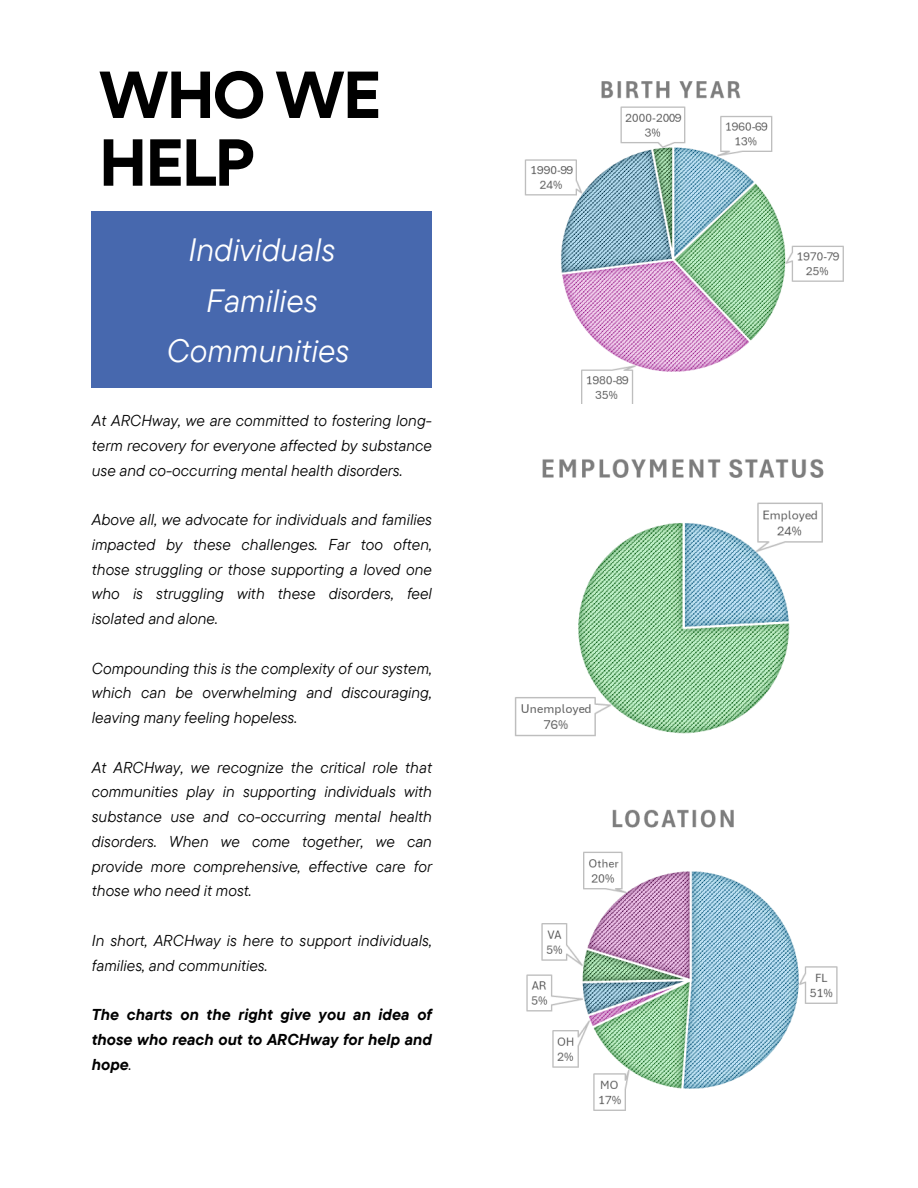
<style>
.page{position:relative;width:918px;height:1188px;background:#fff}
.page>*{position:absolute;margin:0;border:0;box-sizing:border-box;transform-origin:0 0}
.t1{font:700 59.25px/67.8px "Gordita";letter-spacing:-.05em;color:#000}
.t2{font:italic 32.25px/50.7px "TT Commons Pro";color:#fff;text-align:center}
.t3{font:italic 15.75px/24.8px "TT Commons Pro";color:#000;text-align:justify}
.t4{font:italic 700 15.75px/24.8px "TT Commons Pro";color:#000;text-align:justify}
.s1{font-weight:400}
</style>
<div class="page">
<div style="left:92px;top:212px;width:340px;height:176px;background:#4768ae"></div>
<img style="left:515px;top:459px;width:309px;height:278px">
<img style="left:526px;top:809px;width:312px;height:302px">
<img style="left:524px;top:81px;width:320px;height:322px">
<h1 class="t1" style="left:98px;top:60px;width:285px">WHO WE<br>HELP</h1>
<h2 class="t2" style="left:167px;top:224px;width:184px">Individuals<br>Families<br>Communities</h2>
<p class="t3" style="left:92px;top:408px;width:342px">At ARCHway, we are committed to fostering long&shy;term recovery for everyone affected by substance use and co-occurring mental health disorders.</p>
<p class="t3" style="left:92px;top:507px;width:342px">Above all, we advocate for individuals and families impacted by these challenges. Far too often, those struggling or those supporting a loved one who is struggling with these disorders, feel isolated and alone.</p>
<p class="t3" style="left:92px;top:655px;width:342px">Compounding this is the complexity of our system, which can be overwhelming and discouraging, leaving many feeling hopeless.</p>
<p class="t3" style="left:92px;top:754px;width:342px">At ARCHway, we recognize the critical role that communities play in supporting individuals with substance use and co-occurring mental health disorders. When we come together, we can provide more comprehensive, effective care for those who need it most.</p>
<p class="t3" style="left:92px;top:928px;width:342px">In short, ARCHway is here to support individuals, families, and communities.</p>
<p class="t4" style="left:92px;top:1002px;width:342px">The charts on the right give you an idea of those who reach out to ARCHway for help and hope<span class="s1">.</span></p>
</div>
